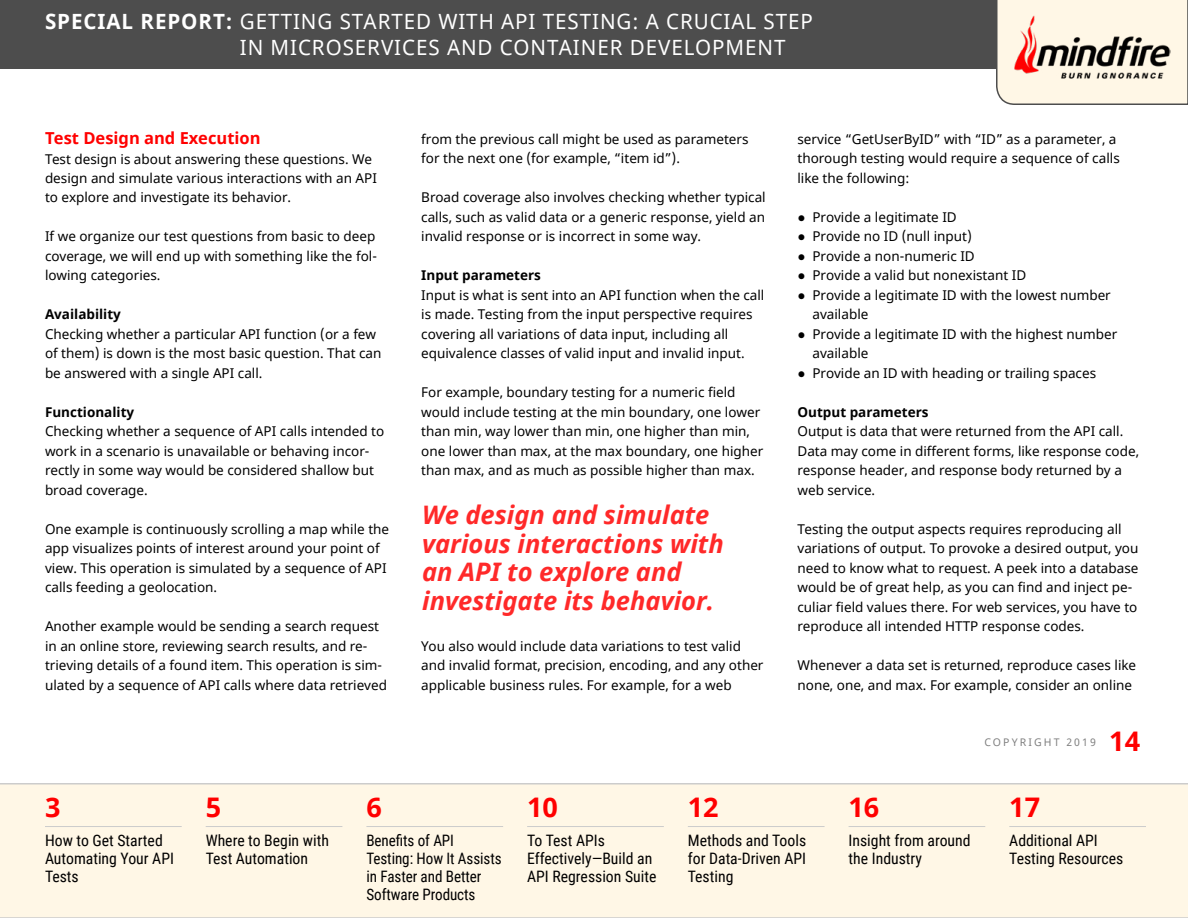
<style>
.page{position:relative;width:1188px;height:918px;background:#fff}
.page>*{position:absolute;margin:0;border:0;box-sizing:border-box;transform-origin:0 0}
.t1{font:700 27px "Open Sans";color:#f00}
.t2{font:italic 700 25.5px/28.5px "Noto Sans";color:#ff2929}
.t3{font:21px/25.5px "Noto Sans";letter-spacing:.045em;color:#fff}
.t4{font:700 16.5px "Noto Sans";color:#f00}
.t5{font:15.75px/18px "Roboto Condensed";color:#000}
.t6{font:15.75px/18px "Roboto Condensed";color:#000;scale:.96 1}
.t7{font:13.5px/19.5px "Noto Sans";color:#000}
.t8{font:700 13.5px "Noto Sans";color:#000}
.t9{font:10.5px "Noto Sans";letter-spacing:.2em;color:#808080}
.s1{font-weight:700}
</style>
<div class="page">
<div style="left:0;top:783px;width:1188px;height:135px;background:#fff7e6"></div>
<div style="left:0;top:0;width:1188px;height:69px;background:#4d4d4d"></div>
<svg style="left:996px;top:0;width:192px;height:105px;background:#f4eddd"></svg>
<hr style="left:45px;top:826px;width:137px;height:1px;background:#ccc">
<hr style="left:206px;top:826px;width:136px;height:1px;background:#ccc">
<hr style="left:366px;top:826px;width:137px;height:1px;background:#ccc">
<hr style="left:527px;top:826px;width:137px;height:1px;background:#ccc">
<hr style="left:688px;top:826px;width:137px;height:1px;background:#ccc">
<hr style="left:849px;top:826px;width:136px;height:1px;background:#ccc">
<hr style="left:1009px;top:826px;width:137px;height:1px;background:#ccc">
<img style="left:1008px;top:15px;width:163px;height:70px">
<h3 class="t3" style="left:240px;top:10px;width:575px;text-indent:-195px"><span class="s1">SPECIAL REPORT:</span> GETTING STARTED WITH API TESTING: A CRUCIAL STEP<br>IN MICROSERVICES AND CONTAINER DEVELOPMENT</h3>
<p class="t4" style="left:45px;top:126px;width:217px">Test Design and Execution</p>
<p class="t7" style="left:45px;top:149px;width:333px">Test design is about answering these questions. We design and simulate various interactions with an API to explore and investigate its behavior.</p>
<p class="t7" style="left:45px;top:227px;width:333px;text-align:justify">If we organize our test questions from basic to deep coverage, we will end up with something like the fol&shy;lowing categories.</p>
<p class="t8" style="left:45px;top:305px;width:77px">Availability</p>
<p class="t7" style="left:45px;top:325px;width:338px">Checking whether a particular API function (or a few of them) is down is the most basic question. That can be answered with a single API call.</p>
<p class="t8" style="left:45px;top:403px;width:91px">Functionality</p>
<p class="t7" style="left:45px;top:422px;width:341px">Checking whether a sequence of API calls intended to work in a scenario is unavailable or behaving incor&shy;rectly in some way would be considered shallow but broad coverage.</p>
<p class="t7" style="left:45px;top:520px;width:346px">One example is continuously scrolling a map while the app visualizes points of interest around your point of view. This operation is simulated by a sequence of API calls feeding a geolocation.</p>
<p class="t7" style="left:45px;top:617px;width:344px">Another example would be sending a search request in an online store, reviewing search results, and re&shy;trieving details of a found item. This operation is sim&shy;ulated by a sequence of API calls where data retrieved</p>
<p class="t7" style="left:421px;top:130px;width:329px">from the previous call might be used as parameters for the next one (for example, “item id”).</p>
<p class="t7" style="left:421px;top:188px;width:346px;text-align:justify">Broad coverage also involves checking whether typical calls, such as valid data or a generic response, yield an invalid response or is incorrect in some way.</p>
<p class="t8" style="left:421px;top:266px;width:121px">Input parameters</p>
<p class="t7" style="left:421px;top:286px;width:345px">Input is what is sent into an API function when the call is made. Testing from the input perspective requires covering all variations of data input, including all equivalence classes of valid input and invalid input.</p>
<p class="t7" style="left:421px;top:383px;width:344px">For example, boundary testing for a numeric field would include testing at the min boundary, one lower than min, way lower than min, one higher than min, one lower than max, at the max boundary, one higher than max, and as much as possible higher than max.</p>
<h2 class="t2" style="left:422px;top:500px;width:303px">We design and simulate various interactions with an API to explore and investigate its behavior.</h2>
<p class="t7" style="left:421px;top:637px;width:344px">You also would include data variations to test valid and invalid format, precision, encoding, and any other applicable business rules. For example, for a web</p>
<p class="t7" style="left:797px;top:130px;width:324px">service “GetUserByID” with “ID” as a parameter, a thorough testing would require a sequence of calls like the following:</p>
<p class="t7" style="left:797px;top:208px;width:161px">● Provide a legitimate ID</p>
<p class="t7" style="left:797px;top:227px;width:176px">● Provide no ID (null input)</p>
<p class="t7" style="left:797px;top:247px;width:179px">● Provide a non-numeric ID</p>
<p class="t7" style="left:797px;top:266px;width:230px">● Provide a valid but nonexistant ID</p>
<p class="t7" style="left:812px;top:286px;width:300px;text-indent:-15px">● Provide a legitimate ID with the lowest number available</p>
<p class="t7" style="left:812px;top:325px;width:306px;text-indent:-15px">● Provide a legitimate ID with the highest number available</p>
<p class="t7" style="left:797px;top:364px;width:300px">● Provide an ID with heading or trailing spaces</p>
<p class="t8" style="left:797px;top:402px;width:133px">Output parameters</p>
<p class="t7" style="left:797px;top:422px;width:343px">Output is data that were returned from the API call.<br>Data may come in different forms, like response code, response header, and response body returned by a web service.</p>
<p class="t7" style="left:797px;top:520px;width:343px">Testing the output aspects requires reproducing all variations of output. To provoke a desired output, you need to know what to request. A peek into a database would be of great help, as you can find and inject pe&shy;culiar field values there. For web services, you have to reproduce all intended HTTP response codes.</p>
<p class="t7" style="left:797px;top:656px;width:340px">Whenever a data set is returned, reproduce cases like none, one, and max. For example, consider an online</p>
<p class="t9" style="left:984px;top:735px;width:113px">COPYRIGHT 2019</p>
<h1 class="t1" style="left:1109px;top:722px;width:32px">14</h1>
<h1 class="t1" style="left:45px;top:788px;width:17px">3</h1>
<p class="t5" style="left:45px;top:830px;width:131px">How to Get Started<br>Automating Your API<br>Tests</p>
<h1 class="t1" style="left:206px;top:788px;width:17px">5</h1>
<p class="t5" style="left:206px;top:830px;width:125px">Where to Begin with<br>Test Automation</p>
<h1 class="t1" style="left:366px;top:788px;width:17px">6</h1>
<p class="t6" style="left:366px;top:830px;width:142px">Benefits of API<br>Testing: How It Assists in Faster and Better<br>Software Products</p>
<h1 class="t1" style="left:527px;top:788px;width:32px">10</h1>
<p class="t5" style="left:527px;top:830px;width:131px">To Test APIs<br>Effectively—Build an<br>API Regression Suite</p>
<h1 class="t1" style="left:688px;top:788px;width:32px">12</h1>
<p class="t5" style="left:688px;top:830px;width:120px;text-align:justify">Methods and Tools for Data-Driven API Testing</p>
<h1 class="t1" style="left:849px;top:788px;width:32px">16</h1>
<p class="t5" style="left:849px;top:830px;width:124px">Insight from around the Industry</p>
<h1 class="t1" style="left:1009px;top:788px;width:32px">17</h1>
<p class="t5" style="left:1009px;top:830px;width:116px">Additional API<br>Testing Resources</p>
</div>
